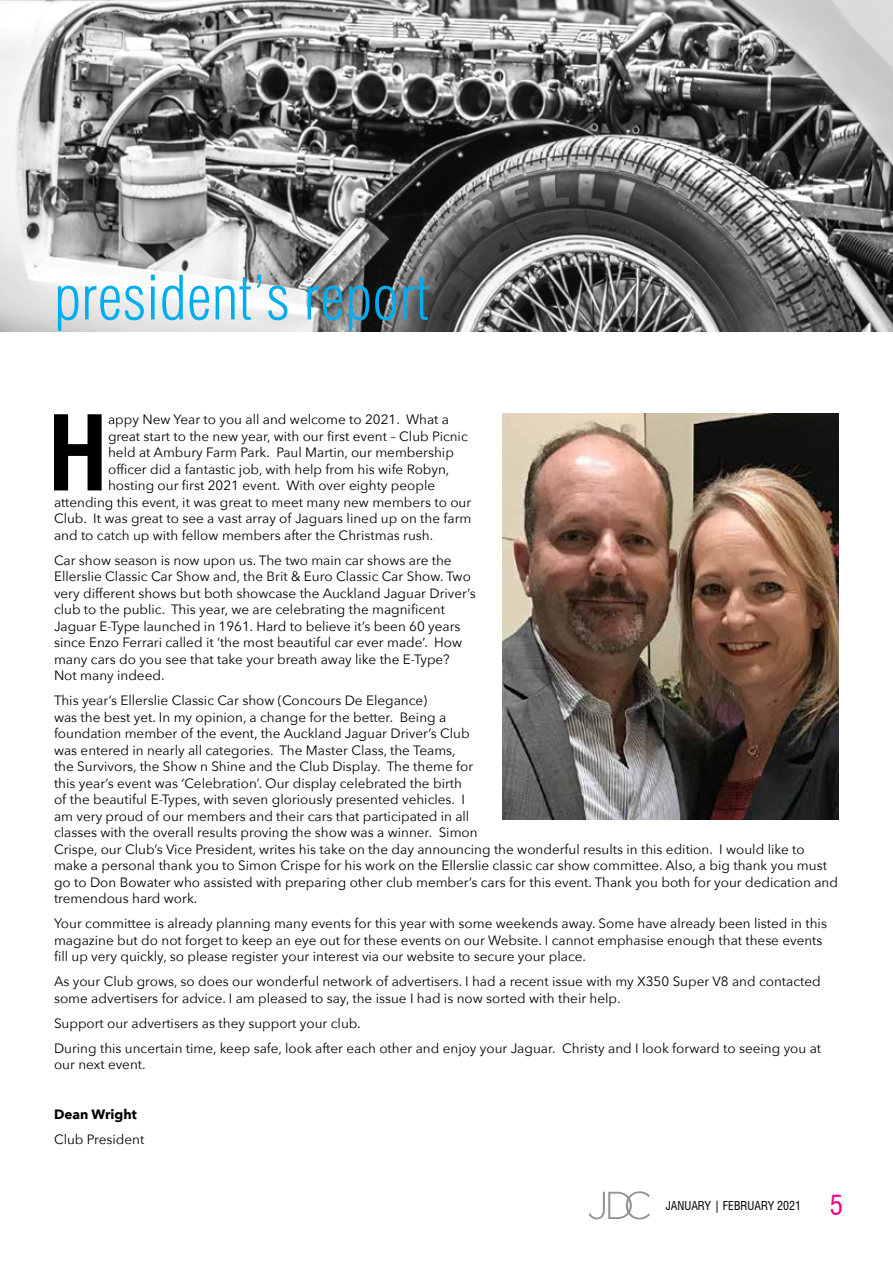
<style>
.page{position:relative;width:893px;height:1263px;background:#fff}
.page>*{position:absolute;margin:0;border:0;box-sizing:border-box;transform-origin:0 0}
.t1{font:700 condensed 101.25px "Swiss 721 BT";color:#000}
.t2{font:300 condensed 60px "Swiss 721 BT";color:#00aeef}
.t3{font:condensed 27px "Swiss 721 BT";color:#ec008c}
.t4{font:13.5px/16.5px "Avenir Next";color:#000}
.t5{font:700 13.5px "Avenir Next";color:#000}
.t6{font:condensed 12px "Swiss 721 BT";color:#000}
</style>
<div class="page">
<svg style="left:589px;top:1191px;width:61px;height:28px"></svg>
<img style="left:0;top:0;width:893px;height:332px">
<img style="left:502px;top:414px;width:337px;height:406px">
<h2 class="t2" style="left:54px;top:262px;width:377px">president’s report</h2>
<h1 class="t1" style="left:48px;top:393px;width:62px">H</h1>
<p class="t4" style="left:108px;top:411px;width:342px">appy New Year to you all and welcome to 2021. What a</p>
<p class="t4" style="left:108px;top:427px;width:361px">great start to the new year, with our first event – Club Picnic</p>
<p class="t4" style="left:108px;top:444px;width:347px">held at Ambury Farm Park. Paul Martin, our membership</p>
<p class="t4" style="left:108px;top:460px;width:343px">officer did a fantastic job, with help from his wife Robyn,</p>
<p class="t4" style="left:108px;top:477px;width:329px">hosting our first 2021 event. With over eighty people</p>
<p class="t4" style="left:54px;top:493px;width:419px">attending this event, it was great to meet many new members to our</p>
<p class="t4" style="left:54px;top:510px;width:419px">Club. It was great to see a vast array of Jaguars lined up on the farm</p>
<p class="t4" style="left:54px;top:526px;width:381px">and to catch up with fellow members after the Christmas rush.</p>
<p class="t4" style="left:54px;top:551px;width:423px">Car show season is now upon us. The two main car shows are the Ellerslie Classic Car Show and, the Brit &amp; Euro Classic Car Show. Two very different shows but both showcase the Auckland Jaguar Driver’s club to the public. This year, we are celebrating the magnificent Jaguar E-Type launched in 1961. Hard to believe it’s been 60 years since Enzo Ferrari called it ‘the most beautiful car ever made’. How many cars do you see that take your breath away like the E-Type?<br>Not many indeed.</p>
<p class="t4" style="left:54px;top:692px;width:786px">This year’s Ellerslie Classic Car show (Concours De Elegance)<br>was the best yet. In my opinion, a change for the better. Being a<br>foundation member of the event, the Auckland Jaguar Driver’s Club<br>was entered in nearly all categories. The Master Class, the Teams,<br>the Survivors, the Show n Shine and the Club Display. The theme for<br>this year’s event was ‘Celebration’. Our display celebrated the birth<br>of the beautiful E-Types, with seven gloriously presented vehicles. I<br>am very proud of our members and their cars that participated in all<br>classes with the overall results proving the show was a winner. Simon<br>Crispe, our Club’s Vice President, writes his take on the day announcing the wonderful results in this edition. I would like to make a personal thank you to Simon Crispe for his work on the Ellerslie classic car show committee. Also, a big thank you must go to Don Bowater who assisted with preparing other club member’s cars for this event. Thank you both for your dedication and tremendous hard work.</p>
<p class="t4" style="left:54px;top:915px;width:774px">Your committee is already planning many events for this year with some weekends away. Some have already been listed in this magazine but do not forget to keep an eye out for these events on our Website. I cannot emphasise enough that these events fill up very quickly, so please register your interest via our website to secure your place.</p>
<p class="t4" style="left:54px;top:973px;width:768px">As your Club grows, so does our wonderful network of advertisers. I had a recent issue with my X350 Super V8 and contacted some advertisers for advice. I am pleased to say, the issue I had is now sorted with their help.</p>
<p class="t4" style="left:54px;top:1010px;width:769px;line-height:25px">Support our advertisers as they support your club.<br>During this uncertain time, keep safe, look after each other and enjoy your Jaguar. Christy and I look forward to seeing you at</p>
<p class="t4" style="left:54px;top:1056px;width:93px">our next event.</p>
<p class="t5" style="left:54px;top:1103px;width:84px">Dean Wright</p>
<p class="t4" style="left:54px;top:1131px;width:92px">Club President</p>
<p class="t6" style="left:666px;top:1199px;width:137px">JANUARY | FEBRUARY 2021</p>
<h3 class="t3" style="left:830px;top:1189px;width:15px">5</h3>
</div>
